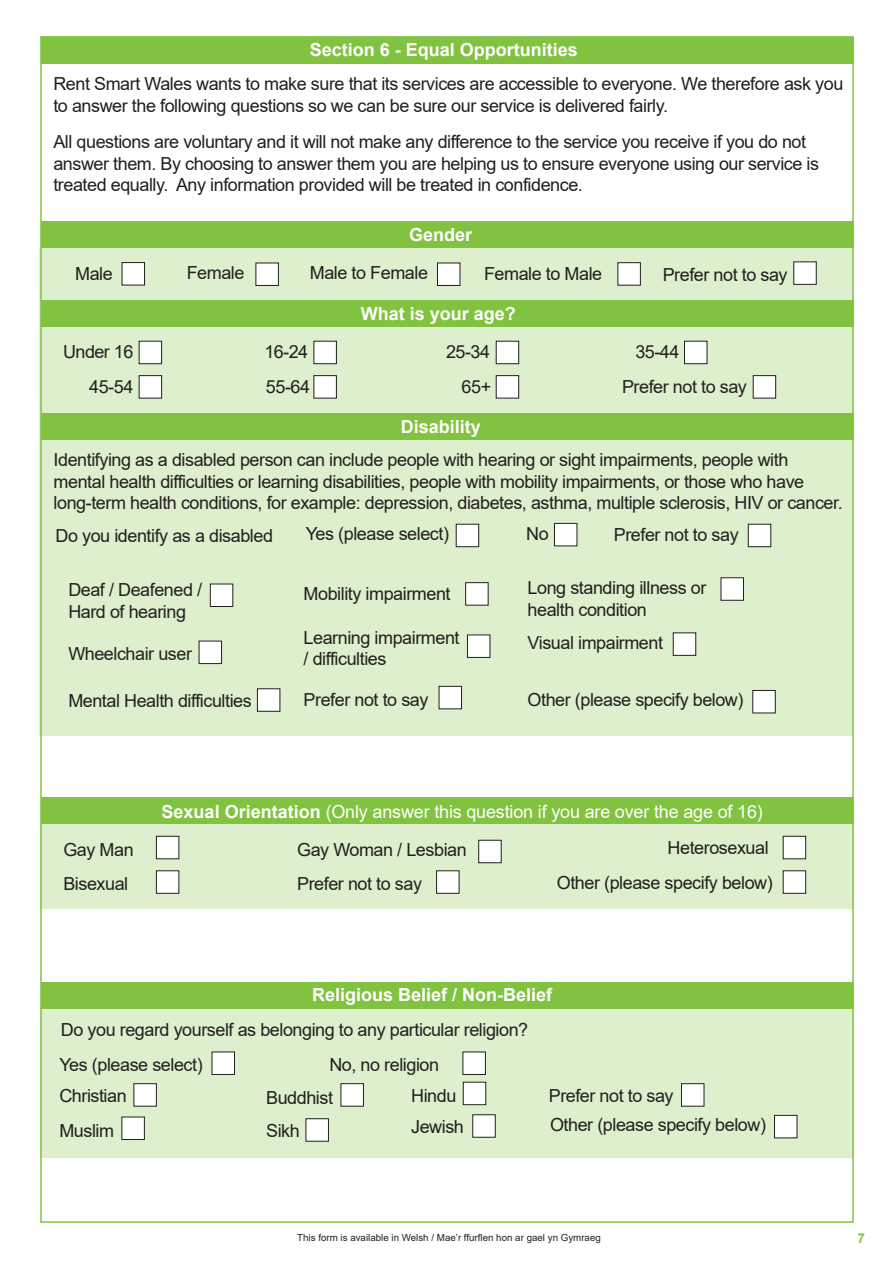
<style>
.page{position:relative;width:893px;height:1263px;background:#fff}
.page>*{position:absolute;margin:0;border:0;box-sizing:border-box;transform-origin:0 0}
.t1{font:18px/21.6px "Arial";letter-spacing:-.025em;color:#231f20}
.t2{font:700 18px "Arial";color:#fff}
.t3{font:18px "Arial";letter-spacing:-.01em;color:#fff}
.t4{font:700 13.5px "Arial";color:#81c340}
.t5{font:9.75px "Arial";color:#231f20}
.s1{font-weight:700}
</style>
<div class="page">
<div style="left:40px;top:248px;width:813px;height:488px;background:#ddefcc"></div>
<div style="left:41px;top:37px;width:812px;height:27px;background:#81c340"></div>
<div style="left:41px;top:221px;width:812px;height:27px;background:#81c340"></div>
<div style="left:41px;top:300px;width:812px;height:27px;background:#81c340"></div>
<div style="left:41px;top:413px;width:812px;height:27px;background:#81c340"></div>
<div style="left:122px;top:262px;width:23px;height:23px;background:#fff;border:1px solid #231f20"></div>
<div style="left:256px;top:263px;width:23px;height:23px;background:#fff;border:1px solid #231f20"></div>
<div style="left:437px;top:263px;width:23px;height:23px;background:#fff;border:1px solid #231f20"></div>
<div style="left:794px;top:262px;width:22px;height:23px;background:#fff"></div>
<div style="left:618px;top:262px;width:23px;height:23px;background:#fff;border:1px solid #231f20"></div>
<div style="left:139px;top:341px;width:23px;height:23px;background:#fff;border:1px solid #231f20"></div>
<div style="left:314px;top:341px;width:23px;height:23px;background:#fff;border:1px solid #231f20"></div>
<div style="left:496px;top:341px;width:23px;height:23px;background:#fff;border:1px solid #231f20"></div>
<div style="left:139px;top:375px;width:23px;height:23px;background:#fff;border:1px solid #231f20"></div>
<div style="left:314px;top:375px;width:23px;height:23px;background:#fff;border:1px solid #231f20"></div>
<div style="left:496px;top:375px;width:23px;height:23px;background:#fff;border:1px solid #231f20"></div>
<div style="left:753px;top:375px;width:23px;height:23px;background:#fff;border:1px solid #231f20"></div>
<div style="left:684px;top:341px;width:23px;height:23px;background:#fff;border:1px solid #231f20"></div>
<div style="left:456px;top:524px;width:23px;height:23px;background:#fff;border:1px solid #231f20"></div>
<div style="left:199px;top:641px;width:23px;height:23px;background:#fff;border:1px solid #231f20"></div>
<div style="left:257px;top:689px;width:23px;height:22px;background:#fff"></div>
<div style="left:439px;top:686px;width:23px;height:23px;background:#fff;border:1px solid #231f20"></div>
<div style="left:753px;top:690px;width:22px;height:23px;background:#fff"></div>
<div style="left:467px;top:635px;width:23px;height:23px;background:#fff;border:1px solid #231f20"></div>
<div style="left:673px;top:633px;width:23px;height:22px;background:#fff;border:1px solid #231f20"></div>
<div style="left:554px;top:523px;width:23px;height:23px;background:#fff;border:1px solid #231f20"></div>
<div style="left:748px;top:524px;width:23px;height:23px;background:#fff;border:1px solid #231f20"></div>
<div style="left:210px;top:584px;width:23px;height:23px;background:#fff;border:1px solid #231f20"></div>
<div style="left:465px;top:582px;width:23px;height:23px;background:#fff;border:1px solid #231f20"></div>
<div style="left:721px;top:578px;width:23px;height:22px;background:#fff"></div>
<div style="left:40px;top:824px;width:814px;height:85px;background:#ddefcc"></div>
<div style="left:41px;top:797px;width:812px;height:27px;background:#81c340"></div>
<div style="left:156px;top:836px;width:23px;height:23px;background:#fff;border:1px solid #231f20"></div>
<div style="left:478px;top:840px;width:23px;height:23px;background:#fff;border:1px solid #231f20"></div>
<div style="left:783px;top:836px;width:23px;height:23px;background:#fff;border:1px solid #231f20"></div>
<div style="left:156px;top:871px;width:23px;height:22px;background:#fff"></div>
<div style="left:436px;top:871px;width:23px;height:22px;background:#fff"></div>
<div style="left:783px;top:871px;width:23px;height:22px;background:#fff"></div>
<div style="left:41px;top:981px;width:812px;height:27px;background:#81c340"></div>
<div style="left:40px;top:1007px;width:814px;height:151px;background:#ddefcc"></div>
<div style="left:212px;top:1052px;width:23px;height:23px;background:#fff;border:1px solid #231f20"></div>
<div style="left:463px;top:1052px;width:23px;height:23px;background:#fff;border:1px solid #231f20"></div>
<div style="left:134px;top:1083px;width:23px;height:23px;background:#fff;border:1px solid #231f20"></div>
<div style="left:122px;top:1117px;width:23px;height:23px;background:#fff;border:1px solid #231f20"></div>
<div style="left:341px;top:1083px;width:23px;height:23px;background:#fff;border:1px solid #231f20"></div>
<div style="left:306px;top:1118px;width:23px;height:23px;background:#fff;border:1px solid #231f20"></div>
<div style="left:463px;top:1082px;width:23px;height:23px;background:#fff;border:1px solid #231f20"></div>
<div style="left:473px;top:1114px;width:22px;height:23px;background:#fff"></div>
<div style="left:681px;top:1083px;width:23px;height:23px;background:#fff;border:1px solid #231f20"></div>
<div style="left:774px;top:1115px;width:23px;height:23px;background:#fff;border:1px solid #231f20"></div>
<p class="t2" style="left:310px;top:37px;width:270px">Section 6 - Equal Opportunities</p>
<p class="t1" style="left:53px;top:73px;width:791px">Rent Smart Wales wants to make sure that its services are accessible to everyone. We therefore ask you to answer the following questions so we can be sure our service is delivered fairly.</p>
<p class="t1" style="left:53px;top:131px;width:767px">All questions are voluntary and it will not make any difference to the service you receive if you do not answer them. By choosing to answer them you are helping us to ensure everyone using our service is treated equally. Any information provided will be treated in confidence.</p>
<p class="t2" style="left:409px;top:222px;width:65px">Gender</p>
<p class="t1" style="left:75px;top:263px;width:39px">Male</p>
<p class="t1" style="left:187px;top:262px;width:59px">Female</p>
<p class="t1" style="left:310px;top:262px;width:120px">Male to Female</p>
<p class="t1" style="left:484px;top:263px;width:120px">Female to Male</p>
<p class="t1" style="left:663px;top:264px;width:126px">Prefer not to say</p>
<p class="t2" style="left:361px;top:301px;width:157px">What is your age?</p>
<p class="t1" style="left:63px;top:341px;width:72px">Under 16</p>
<p class="t1" style="left:264px;top:341px;width:45px">16-24</p>
<p class="t1" style="left:446px;top:341px;width:45px">25-34</p>
<p class="t1" style="left:635px;top:341px;width:45px">35-44</p>
<p class="t1" style="left:89px;top:376px;width:46px">45-54</p>
<p class="t1" style="left:266px;top:376px;width:46px">55-64</p>
<p class="t1" style="left:462px;top:376px;width:31px">65+</p>
<p class="t1" style="left:622px;top:376px;width:126px">Prefer not to say</p>
<p class="t2" style="left:401px;top:414px;width:82px">Disability</p>
<p class="t1" style="left:54px;top:449px;width:791px">Identifying as a disabled person can include people with hearing or sight impairments, people with mental health difficulties or learning disabilities, people with mobility impairments, or those who have long-term health conditions, for example: depression, diabetes, asthma, multiple sclerosis, HIV or cancer.</p>
<p class="t1" style="left:56px;top:524px;width:219px">Do you identify as a disabled</p>
<p class="t1" style="left:68px;top:579px;width:135px">Deaf / Deafened /<br>Hard of hearing</p>
<p class="t1" style="left:304px;top:583px;width:148px">Mobility impairment</p>
<p class="t1" style="left:528px;top:577px;width:180px">Long standing illness or health condition</p>
<p class="t1" style="left:68px;top:643px;width:125px">Wheelchair user</p>
<p class="t1" style="left:306px;top:522px;width:145px">Yes (please select)</p>
<p class="t1" style="left:526px;top:523px;width:24px">No</p>
<p class="t1" style="left:614px;top:524px;width:126px">Prefer not to say</p>
<p class="t1" style="left:304px;top:627px;width:157px">Learning impairment / difficulties</p>
<p class="t1" style="left:528px;top:632px;width:137px">Visual impairment</p>
<p class="t1" style="left:68px;top:690px;width:185px">Mental Health difficulties</p>
<p class="t1" style="left:304px;top:689px;width:126px">Prefer not to say</p>
<p class="t1" style="left:528px;top:689px;width:217px">Other (please specify below)</p>
<p class="t3" style="left:162px;top:799px;width:603px"><span class="s1">Sexual Orientation</span> (Only answer this question if you are over the age of 16)</p>
<p class="t1" style="left:63px;top:838px;width:72px">Gay Man</p>
<p class="t1" style="left:297px;top:838px;width:171px">Gay Woman / Lesbian</p>
<p class="t1" style="left:668px;top:837px;width:103px">Heterosexual</p>
<p class="t1" style="left:63px;top:872px;width:66px">Bisexual</p>
<p class="t1" style="left:297px;top:872px;width:126px">Prefer not to say</p>
<p class="t1" style="left:557px;top:872px;width:217px">Other (please specify below)</p>
<p class="t2" style="left:312px;top:982px;width:242px">Religious Belief / Non-Belief</p>
<p class="t1" style="left:61px;top:1019px;width:469px">Do you regard yourself as belonging to any particular religion?</p>
<p class="t1" style="left:59px;top:1054px;width:145px">Yes (please select)</p>
<p class="t1" style="left:329px;top:1054px;width:111px">No, no religion</p>
<p class="t1" style="left:59px;top:1085px;width:69px">Christian</p>
<p class="t1" style="left:266px;top:1087px;width:68px">Buddhist</p>
<p class="t1" style="left:411px;top:1085px;width:47px">Hindu</p>
<p class="t1" style="left:549px;top:1085px;width:126px">Prefer not to say</p>
<p class="t1" style="left:59px;top:1120px;width:56px">Muslim</p>
<p class="t1" style="left:266px;top:1120px;width:35px">Sikh</p>
<p class="t1" style="left:411px;top:1115px;width:54px">Jewish</p>
<p class="t1" style="left:550px;top:1113px;width:217px">Other (please specify below)</p>
<p class="t5" style="left:297px;top:1231px;width:305px">This form is available in Welsh / Mae’r ffurflen hon ar gael yn Gymraeg</p>
<p class="t4" style="left:857px;top:1228px;width:9px">7</p>
</div>
